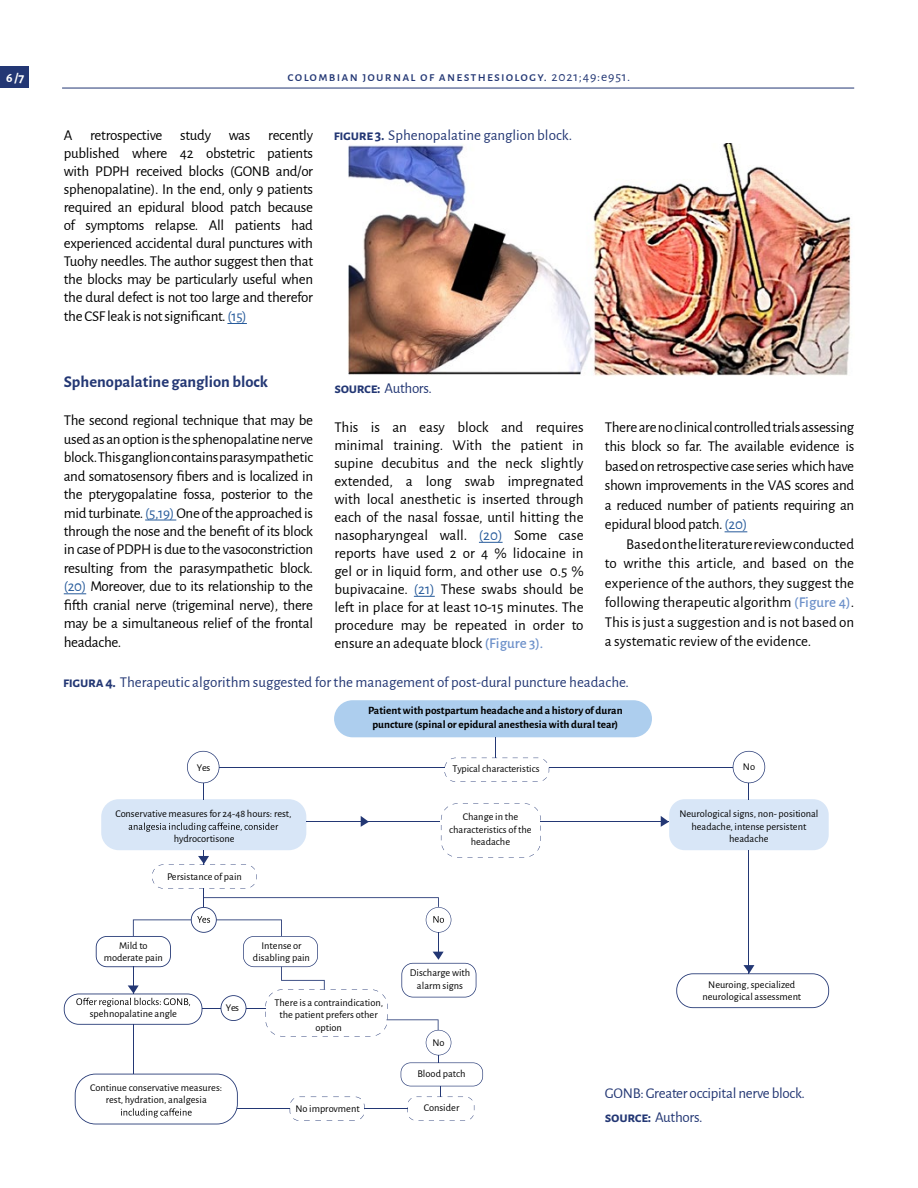
<style>
.page{position:relative;width:918px;height:1188px;background:#fff}
.page>*{position:absolute;margin:0;border:0;box-sizing:border-box;transform-origin:0 0}
.t1{font:700 16.5px "Alegreya Sans";color:#233774}
.t2{font:15px/18px "Alegreya Sans";letter-spacing:-.02em;color:#000;text-align:justify}
.t3{font:15px "Alegreya Sans";color:#233774}
.t4{font:15px "Alegreya Sans";letter-spacing:-.02em;color:#233774}
.t5{font:500 13.5px "Alegreya Sans";letter-spacing:.09em;color:#233774}
.t6{font:700 13.5px "Alegreya Sans";color:#fff}
.t7{font:700 11.25px/13.5px "Alegreya Sans";color:#000;text-align:center}
.t8{font:10.35px/12.5px "Alegreya Sans";color:#000;text-align:center}
.s1{font-weight:400}
.s2{color:#275b9b}
.s3{font-weight:700}
.s4{font-weight:500;color:#6d91ca}
</style>
<div class="page">
<div style="left:0;top:67px;width:29px;height:21px;background:#233774"></div>
<hr style="left:62px;top:88px;width:792px;height:1px;background:#233774">
<svg style="left:227px;top:323px;width:20px;height:1px"></svg>
<hr style="left:145px;top:520px;width:31px;height:1px;background:#275b9b">
<svg style="left:64px;top:593px;width:22px;height:1px"></svg>
<svg style="left:479px;top:542px;width:24px;height:1px"></svg>
<svg style="left:414px;top:596px;width:21px;height:1px"></svg>
<svg style="left:725px;top:532px;width:22px;height:1px"></svg>
<img style="left:348px;top:144px;width:504px;height:232px">
<div style="left:334px;top:700px;width:318px;height:37px;background:#adceee;border-radius:19px"></div>
<div style="left:669px;top:799px;width:160px;height:51px;background:#d8e6f7;border-radius:15px"></div>
<hr style="left:549px;top:767px;width:184px;height:1px;background:#233774">
<hr style="left:541px;top:821px;width:128px;height:1px;background:#233774">
<svg style="left:733px;top:751px;width:32px;height:48px"></svg>
<svg style="left:676px;top:965px;width:153px;height:43px"></svg>
<svg style="left:661px;top:816px;width:8px;height:11px"></svg>
<hr style="left:749px;top:850px;width:1px;height:124px;background:#233774">
<svg style="left:64px;top:737px;width:485px;height:387px"></svg>
<hr style="left:237px;top:1108px;width:53px;height:1px;background:#233774">
<hr style="left:364px;top:1108px;width:43px;height:1px;background:#233774">
<p class="t6" style="left:6px;top:68px;width:20px">6/7</p>
<p class="t5" style="left:288px;top:67px;width:344px">colombian journal of anesthesiology. <span class="s1">2021;49:e951.</span></p>
<p class="t2" style="left:64px;top:125px;width:251px">A retrospective study was recently published where 42 obstetric patients with PDPH received blocks (GONB and/or sphenopalatine). In the end, only 9 patients required an epidural blood patch because of symptoms relapse. All patients had experienced accidental dural punctures with Tuohy needles. The author suggest then that the blocks may be particularly useful when the dural defect is not too large and therefor</p>
<p class="t2" style="left:64px;top:306px;width:185px">the CSF leak is not significant. <span class="s2">(15)</span></p>
<p class="t3" style="left:334px;top:124px;width:240px"><span class="s3">Figure 3.</span> Sphenopalatine ganglion block.</p>
<p class="t1" style="left:64px;top:370px;width:206px">Sphenopalatine ganglion block</p>
<p class="t2" style="left:64px;top:410px;width:251px;line-height:18.5px">The second regional technique that may be used as an option is the sphenopalatine nerve block. This ganglion contains parasympathetic and somatosensory fibers and is localized in the pterygopalatine fossa, posterior to the mid turbinate. <span class="s2">(5,19)</span> One of the approached is through the nose and the benefit of its block in case of PDPH is due to the vasoconstriction resulting from the parasympathetic block. <span class="s2">(20)</span> Moreover, due to its relationship to the fifth cranial nerve (trigeminal nerve), there may be a simultaneous relief of the frontal headache.</p>
<p class="t2" style="left:334px;top:417px;width:251px">This is an easy block and requires minimal training. With the patient in supine decubitus and the neck slightly extended, a long swab impregnated with local anesthetic is inserted through each of the nasal fossae, until hitting the nasopharyngeal wall. <span class="s2">(20)</span> Some case reports have used 2 or 4 % lidocaine in gel or in liquid form, and other use 0.5 % bupivacaine. <span class="s2">(21)</span> These swabs should be left in place for at least 10-15 minutes. The procedure may be repeated in order to ensure an adequate block <span class="s4">(Figure 3).</span></p>
<p class="t2" style="left:605px;top:417px;width:251px;line-height:19.5px">There are no clinical controlled trials assessing this block so far. The available evidence is based on retrospective case series which have shown improvements in the VAS scores and a reduced number of patients requiring an epidural blood patch. <span class="s2">(20)</span></p>
<p class="t4" style="left:334px;top:378px;width:99px"><span class="s3">source:</span> Authors.</p>
<p class="t2" style="left:605px;top:534px;width:251px;line-height:19.5px;text-indent:21px">Based on the literature review conducted to writhe this article, and based on the experience of the authors, they suggest the following therapeutic algorithm <span class="s4">(Figure 4)</span>.<br>This is just a suggestion and is not based on a systematic review of the evidence.</p>
<p class="t3" style="left:63px;top:672px;width:567px"><span class="s3">Figura 4.</span> Therapeutic algorithm suggested for the management of post-dural puncture headache.</p>
<p class="t8" style="left:197px;top:761px;width:15px">Yes</p>
<p class="t8" style="left:115px;top:807px;width:178px">Conservative measures for 24-48 hours: rest,</p>
<p class="t8" style="left:174px;top:832px;width:62px">hydrocortisone</p>
<p class="t8" style="left:167px;top:870px;width:76px">Persistance of pain</p>
<p class="t8" style="left:104px;top:939px;width:61px">Mild to moderate pain</p>
<p class="t8" style="left:253px;top:939px;width:59px">Intense or disabling pain</p>
<p class="t7" style="left:368px;top:703px;width:256px">Patient with postpartum headache and a history of duran puncture (spinal or epidural anesthesia with dural tear)</p>
<p class="t8" style="left:453px;top:762px;width:89px">Typical characteristics</p>
<p class="t8" style="left:449px;top:810px;width:84px">Change in the characteristics of the headache</p>
<p class="t8" style="left:410px;top:966px;width:62px">Discharge with alarm signs</p>
<p class="t8" style="left:90px;top:1007px;width:89px">spehnopalatine angle</p>
<p class="t8" style="left:226px;top:1001px;width:15px">Yes</p>
<p class="t8" style="left:274px;top:996px;width:110px">There is a contraindication, the patient prefers other option</p>
<p class="t8" style="left:433px;top:1036px;width:14px">No</p>
<p class="t8" style="left:743px;top:760px;width:14px">No</p>
<p class="t8" style="left:679px;top:807px;width:141px">Neurological signs, non- positional headache, intense persistent headache</p>
<p class="t8" style="left:702px;top:977px;width:100px">Neuroing, specialized neurological assessment</p>
<p class="t8" style="left:90px;top:1081px;width:134px">Continue conservative measures: rest, hydration, analgesia</p>
<p class="t8" style="left:295px;top:1102px;width:66px">No improvment</p>
<p class="t8" style="left:417px;top:1067px;width:50px">Blood patch</p>
<p class="t8" style="left:424px;top:1101px;width:37px">Consider</p>
<p class="t4" style="left:605px;top:1083px;width:202px">GONB: Greater occipital nerve block.</p>
<p class="t4" style="left:605px;top:1107px;width:99px"><span class="s3">source:</span> Authors.</p>
</div>
